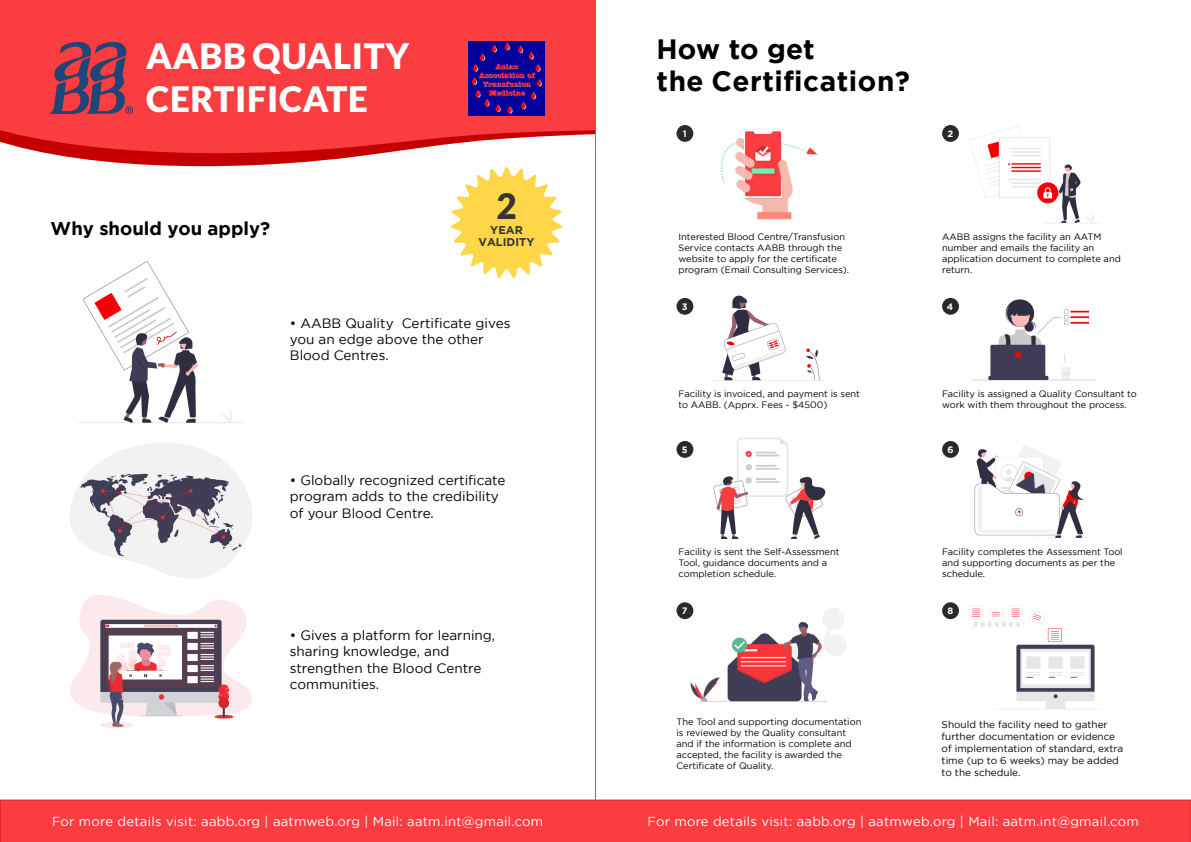
<style>
.page{position:relative;width:1191px;height:842px;background:#fff}
.page>*{position:absolute;margin:0;border:0;box-sizing:border-box;transform-origin:0 0}
.t1{font:900 35px/42.8px "Lato";letter-spacing:.02em;color:#fff}
.t2{font:900 35px "Lato";color:#363536}
.t3{font:700 27.9px/31.5px "Gotham";letter-spacing:.02em;color:#000}
.t4{font:700 18.5px "Gotham";color:#000}
.t5{font:13.5px/16.2px "Gotham";color:#000}
.t6{font:13px "Gotham";letter-spacing:.02em;color:#fff}
.t7{font:700 11.2px/12.2px "Gotham";color:#363536;text-align:center}
.t8{font:10px/12px "Gotham";color:#000}
.t9{font:9.2px/11.1px "Gotham";color:#000}
.t10{font:700 9.2px "Gotham";color:#fff}
</style>
<div class="page">
<img style="left:70px;top:443px;width:182px;height:135px">
<img style="left:70px;top:595px;width:182px;height:134px">
<img style="left:78px;top:280px;width:166px;height:143px">
<img style="left:690px;top:608px;width:156px;height:94px">
<img style="left:969px;top:605px;width:131px;height:105px">
<div style="left:0;top:0;width:595px;height:112px;background:#f93d40"></div>
<div style="left:0;top:800px;width:1191px;height:42px;background:#f93d40"></div>
<svg style="left:0;top:112px;width:595px;height:168px"></svg>
<img style="left:721px;top:129px;width:97px;height:91px">
<img style="left:722px;top:295px;width:98px;height:85px">
<img style="left:969px;top:126px;width:132px;height:98px">
<img style="left:713px;top:438px;width:113px;height:101px">
<img style="left:972px;top:299px;width:123px;height:81px">
<img style="left:974px;top:445px;width:110px;height:93px">
<div style="left:676px;top:125px;width:17px;height:17px;background:#2b292a;border-radius:50%"></div>
<div style="left:676px;top:298px;width:17px;height:17px;background:#2b292a;border-radius:50%"></div>
<div style="left:676px;top:441px;width:17px;height:17px;background:#2b292a;border-radius:50%"></div>
<div style="left:676px;top:602px;width:17px;height:17px;background:#2b292a;border-radius:50%"></div>
<div style="left:942px;top:125px;width:17px;height:17px;background:#2b292a;border-radius:50%"></div>
<div style="left:942px;top:298px;width:17px;height:17px;background:#2b292a;border-radius:50%"></div>
<div style="left:942px;top:441px;width:17px;height:17px;background:#2b292a;border-radius:50%"></div>
<div style="left:942px;top:602px;width:17px;height:17px;background:#2b292a;border-radius:50%"></div>
<img style="left:468px;top:41px;width:77px;height:74px">
<img style="left:49px;top:42px;width:83px;height:72px">
<hr style="left:595px;top:0;width:1px;height:842px;background:#f93d40">
<h1 class="t1" style="left:146px;top:34px;width:264px">AABB QUALITY<br>CERTIFICATE</h1>
<h3 class="t4" style="left:51px;top:218px;width:221px">Why should you apply?</h3>
<h2 class="t3" style="left:656px;top:33px;width:255px">How to get<br>the Certification?</h2>
<p class="t10" style="left:683px;top:128px;width:5px">1</p>
<h1 class="t2" style="left:496px;top:186px;width:22px">2</h1>
<p class="t7" style="left:478px;top:223px;width:57px">YEAR<br>VALIDITY</p>
<p class="t9" style="left:678px;top:231px;width:172px">Interested Blood Centre/Transfusion Service contacts AABB through the website to apply for the certificate program (Email Consulting Services).</p>
<p class="t10" style="left:682px;top:301px;width:7px">3</p>
<h3 class="t5" style="left:290px;top:315px;width:222px">• AABB Quality Certificate gives you an edge above the other<br>Blood Centres.</h3>
<p class="t10" style="left:947px;top:128px;width:7px">2</p>
<p class="t9" style="left:942px;top:231px;width:180px">AABB assigns the facility an AATM number and emails the facility an application document to complete and return.</p>
<p class="t10" style="left:947px;top:301px;width:8px">4</p>
<p class="t9" style="left:678px;top:388px;width:183px">Facility is invoiced, and payment is sent to AABB. (Apprx. Fees - $4500)</p>
<p class="t9" style="left:942px;top:388px;width:196px">Facility is assigned a Quality Consultant to work with them throughout the process.</p>
<h3 class="t5" style="left:290px;top:472px;width:217px">• Globally recognized certificate program adds to the credibility of your Blood Centre.</h3>
<h3 class="t5" style="left:290px;top:627px;width:207px">• Gives a platform for learning, sharing knowledge, and strengthen the Blood Centre communities.</h3>
<p class="t10" style="left:682px;top:444px;width:7px">5</p>
<p class="t10" style="left:947px;top:444px;width:8px">6</p>
<p class="t9" style="left:678px;top:546px;width:162px">Facility is sent the Self-Assessment<br>Tool, guidance documents and a completion schedule.</p>
<p class="t9" style="left:942px;top:546px;width:182px">Facility completes the Assessment Tool and supporting documents as per the schedule.</p>
<p class="t10" style="left:682px;top:605px;width:7px">7</p>
<p class="t10" style="left:947px;top:605px;width:7px">8</p>
<p class="t9" style="left:676px;top:716px;width:186px">The Tool and supporting documentation is reviewed by the Quality consultant and if the information is complete and accepted, the facility is awarded the Certificate of Quality.</p>
<p class="t8" style="left:941px;top:718px;width:183px">Should the facility need to gather further documentation or evidence of implementation of standard, extra time (up to 6 weeks) may be added to the schedule.</p>
<h3 class="t6" style="left:52px;top:814px;width:493px">For more details visit: aabb.org | aatmweb.org | Mail: aatm.int@gmail.com</h3>
<h3 class="t6" style="left:647px;top:814px;width:493px">For more details visit: aabb.org | aatmweb.org | Mail: aatm.int@gmail.com</h3>
</div>
